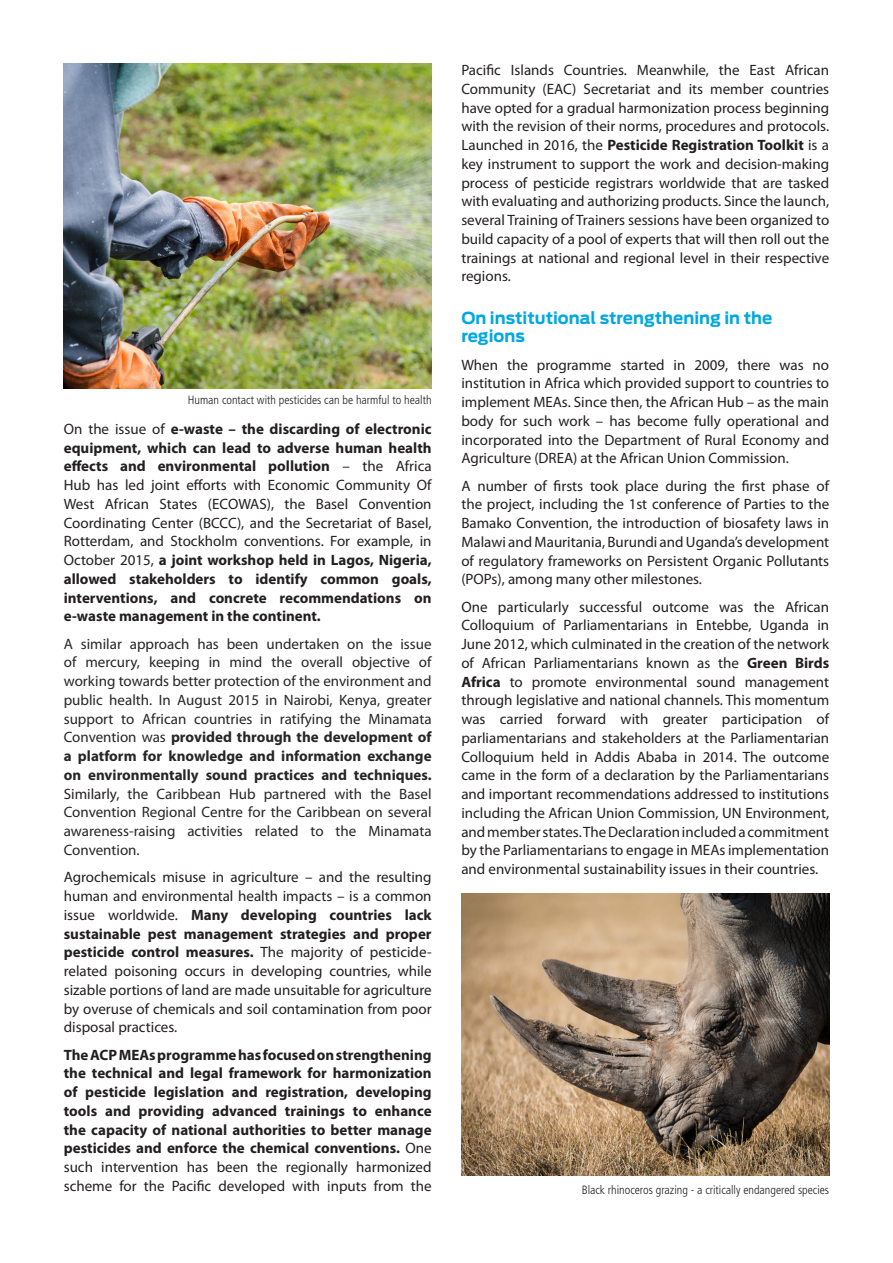
<style>
.page{position:relative;width:893px;height:1263px;background:#fff}
.page>*{position:absolute;margin:0;border:0;box-sizing:border-box;transform-origin:0 0}
.Heading_4{font:700 16.5px/18.8px "Antenna";color:#00a8e2}
.t1{font:15px/18.8px "Myriad Pro";color:#231f20;text-align:justify}
.t2{font:700 15px/18.8px "Myriad Pro";color:#231f20;text-align:justify}
.t3{font:15px/18.8px "Myriad Pro";color:#262626;text-align:justify}
.t4{font:300 condensed 12px "Frutiger";color:#231f20}
.s1{font-weight:400}
.s2{font-weight:700}
.s3{color:#231f20}
</style>
<div class="page">
<img style="left:461px;top:893px;width:368px;height:282px">
<img style="left:64px;top:64px;width:368px;height:324px">
<p class="t4" style="left:188px;top:393px;width:245px">Human contact with pesticides can be harmful to health</p>
<p class="t2" style="left:64px;top:419px;width:369px"><span class="s1">On the issue of</span> e-waste – the discarding of electronic equipment, which can lead to adverse human health effects and environmental pollution <span class="s1">– the Africa Hub has led joint efforts with Economic Community Of West African States (ECOWAS), the Basel Convention Coordinating Center (BCCC), and the Secretariat of Basel, Rotterdam, and Stockholm conventions. For example, in October 2015,</span> a joint workshop held in Lagos, Nigeria, allowed stakeholders to identify common goals, interventions, and concrete recommendations on e-waste management in the continent.</p>
<p class="t3" style="left:64px;top:634px;width:369px">A similar approach has been undertaken on the issue of mercury, keeping in mind the overall objective of working towards better protection of the environment and public health. In August 2015 in Nairobi, Kenya, greater support to African countries in ratifying the Minamata Convention was <span class="s2">provided through the development of a platform for knowledge and information exchange on environmentally sound practices and techniques.<br></span><span class="s3">Similarly,</span> the Caribbean Hub partnered with the Basel Convention Regional Centre for the Caribbean on several awareness-raising activities related to the Minamata Convention.</p>
<p class="t1" style="left:64px;top:867px;width:369px">Agrochemicals misuse in agriculture – and the resulting human and environmental health impacts – is a common issue worldwide. <span class="s2">Many developing countries lack sustainable pest management strategies and proper pesticide control measures.</span> The majority of pesticide&shy;related poisoning occurs in developing countries, while sizable portions of land are made unsuitable for agriculture by overuse of chemicals and soil contamination from poor disposal practices.</p>
<p class="t2" style="left:64px;top:1044px;width:369px">The ACP MEAs programme has focused on strengthening the technical and legal framework for harmonization of pesticide legislation and registration, developing tools and providing advanced trainings to enhance the capacity of national authorities to better manage pesticides and enforce the chemical conventions. <span class="s1">One such intervention has been the regionally harmonized scheme for the Pacific developed with inputs from the</span></p>
<p class="t1" style="left:461px;top:60px;width:369px">Pacific Islands Countries. Meanwhile, the East African Community (EAC) Secretariat and its member countries have opted for a gradual harmonization process beginning with the revision of their norms, procedures and protocols.<br>Launched in 2016, the <span class="s2">Pesticide Registration Toolkit</span> is a key instrument to support the work and decision-making process of pesticide registrars worldwide that are tasked with evaluating and authorizing products. Since the launch, several Training of Trainers sessions have been organized to build capacity of a pool of experts that will then roll out the trainings at national and regional level in their respective regions.</p>
<p class="Heading_4" style="left:461px;top:308px;width:313px">On institutional strengthening in the regions</p>
<p class="t1" style="left:461px;top:355px;width:369px">When the programme started in 2009, there was no institution in Africa which provided support to countries to implement MEAs. Since then, the African Hub – as the main body for such work – has become fully operational and incorporated into the Department of Rural Economy and Agriculture (DREA) at the African Union Commission.</p>
<p class="t1" style="left:461px;top:476px;width:369px">A number of firsts took place during the first phase of the project, including the 1st conference of Parties to the Bamako Convention, the introduction of biosafety laws in Malawi and Mauritania, Burundi and Uganda’s development of regulatory frameworks on Persistent Organic Pollutants (POPs), among many other milestones.</p>
<p class="t1" style="left:461px;top:597px;width:369px">One particularly successful outcome was the African Colloquium of Parliamentarians in Entebbe, Uganda in June 2012, which culminated in the creation of the network of African Parliamentarians known as the <span class="s2">Green Birds Africa</span> to promote environmental sound management through legislative and national channels. This momentum was carried forward with greater participation of parliamentarians and stakeholders at the Parliamentarian Colloquium held in Addis Ababa in 2014. The outcome came in the form of a declaration by the Parliamentarians and important recommendations addressed to institutions including the African Union Commission, UN Environment, and member states. The Declaration included a commitment by the Parliamentarians to engage in MEAs implementation and environmental sustainability issues in their countries.</p>
<p class="t4" style="left:582px;top:1183px;width:249px">Black rhinoceros grazing - a critically endangered species</p>
</div>
